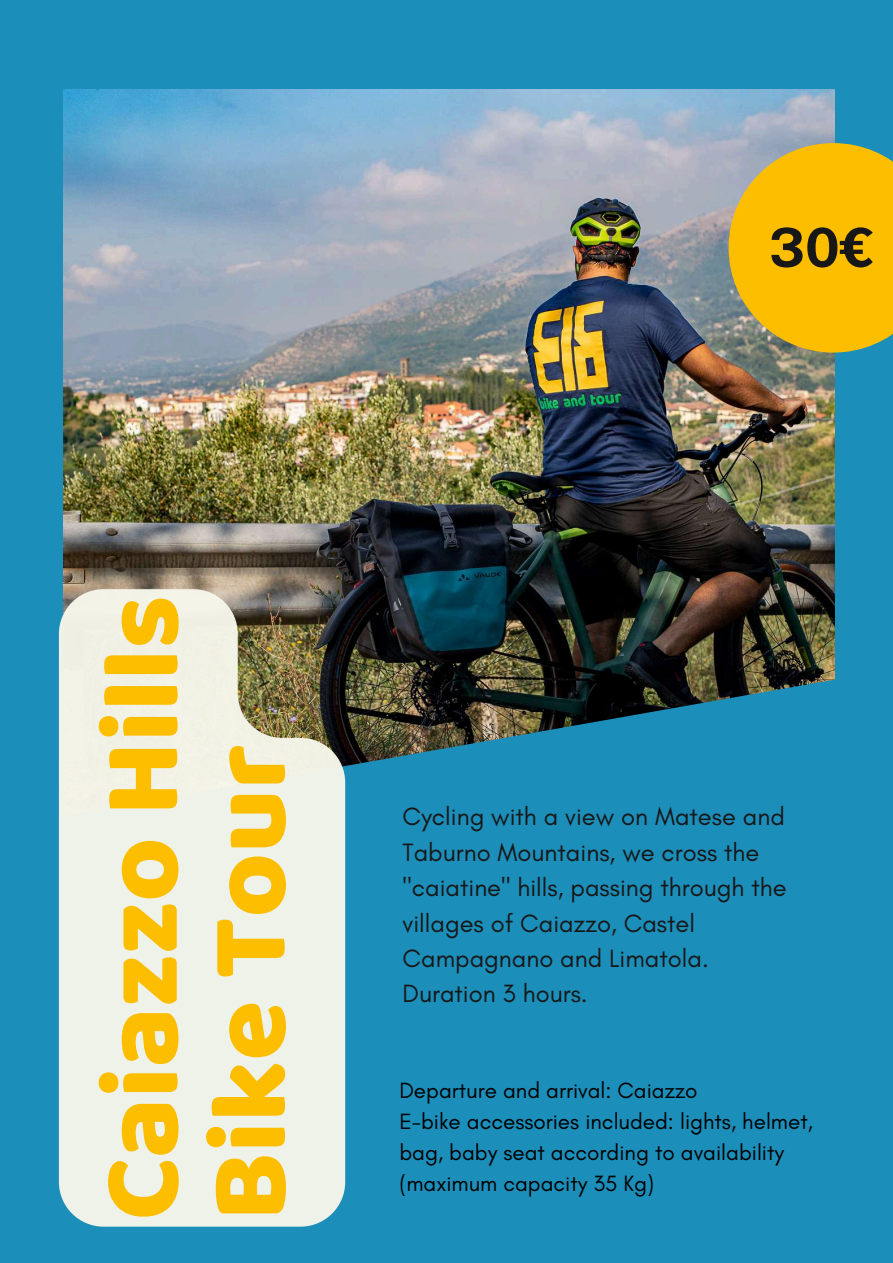
<style>
.page{position:relative;width:893px;height:1263px;background:#fff}
.page>*{position:absolute;margin:0;border:0;box-sizing:border-box;transform-origin:0 0}
.t1{font:109.8px/107.4px "Baloo";color:#fdbe00}
.t2{font:700 54px "Public Sans";color:#171717}
.t3{font:25.5px/35.4px "Glacial Indifference";color:#171717}
.t4{font:22.5px/30.9px "Glacial Indifference";color:#000}
</style>
<div class="page">
<div style="left:0;top:0;width:892px;height:1262px;background:#1c8eba"></div>
<img style="left:63px;top:89px;width:771px;height:590px">
<svg style="left:345px;top:679px;width:490px;height:473px"></svg>
<svg style="left:728px;top:143px;width:165px;height:210px;background:#e8b71a"></svg>
<svg style="left:59px;top:589px;width:286px;height:637px;background:#e2e3d8"></svg>
<h2 class="t2" style="left:769px;top:216px;width:107px">30€</h2>
<h1 class="t1" style="left:85px;top:1220px;width:627px;rotate:-90deg">Caiazzo Hills<br>Bike Tour</h1>
<p class="t3" style="left:402px;top:798px;width:385px">Cycling with a view on Matese and<br>Taburno Mountains, we cross the "caiatine" hills, passing through the villages of Caiazzo, Castel<br>Campagnano and Limatola.<br>Duration 3 hours.</p>
<p class="t4" style="left:399px;top:1074px;width:415px">Departure and arrival: Caiazzo<br>E-bike accessories included: lights, helmet, bag, baby seat according to availability (maximum capacity 35 Kg)</p>
</div>
